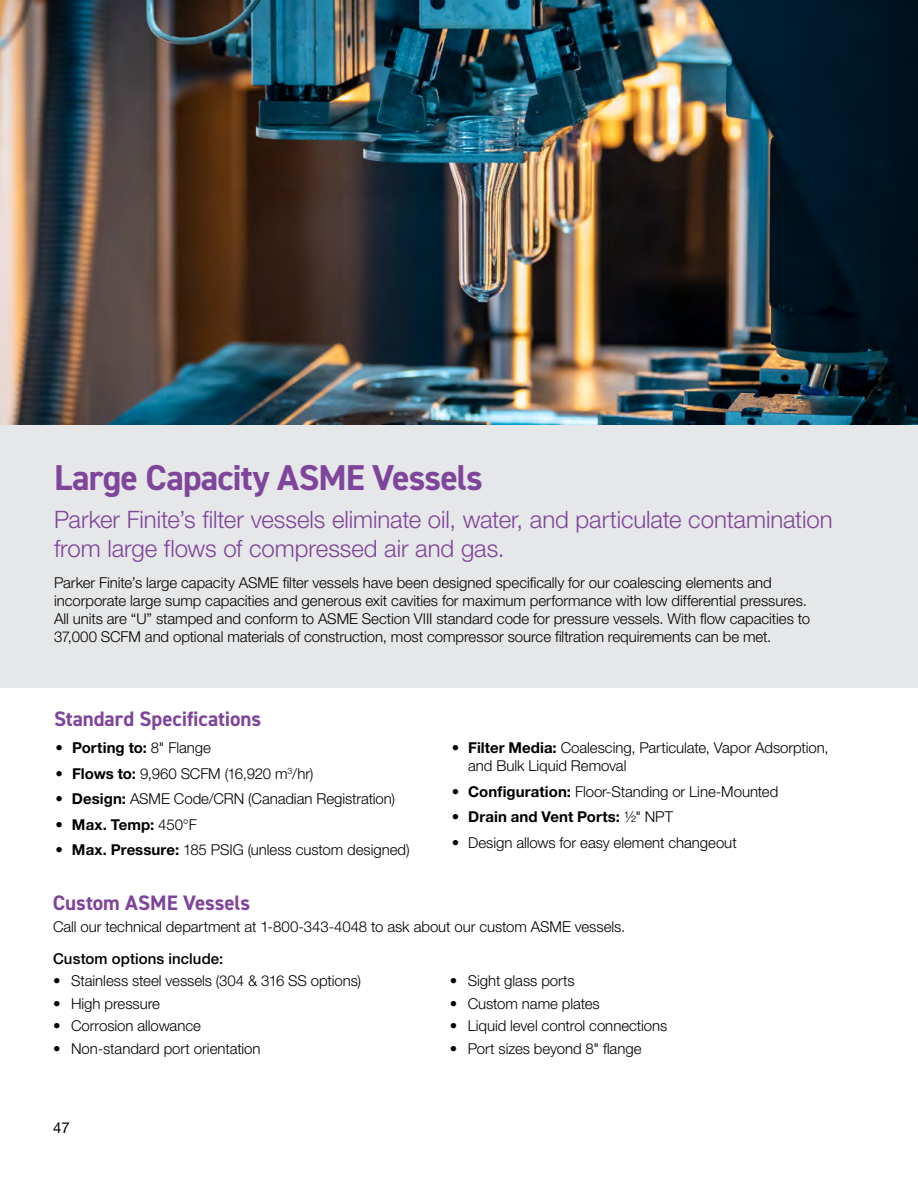
<style>
.page{position:relative;width:918px;height:1188px;background:#fff}
.page>*{position:absolute;margin:0;border:0;box-sizing:border-box;transform-origin:0 0}
.t1{font:700 36px "DIN2014";letter-spacing:-.025em;color:#7e459b}
.t2{font:300 24px/28.8px "Helvetica Neue LT Std";letter-spacing:-.005em;color:#7e459b}
.t3{font:700 21px "DIN2014";letter-spacing:-.005em;color:#7e459b}
.t4{font:300 15px/18px "Helvetica Neue LT Std";letter-spacing:-.005em;color:#000}
.t5{font:700 15px "Helvetica Neue LT Std";letter-spacing:.005em;color:#000}
.t6{font:500 15px "Helvetica Neue LT Std";letter-spacing:.005em;color:#000}
.t7{font:15px "Helvetica Neue LT Std";color:#000}
.s1{font-weight:300}
.s2{font-weight:700}
</style>
<div class="page">
<img style="left:0;top:0;width:918px;height:425px">
<div style="left:0;top:425px;width:918px;height:263px;background:#e6e7e8"></div>
<h1 class="t1" style="left:54px;top:454px;width:430px">Large Capacity ASME Vessels</h1>
<h2 class="t2" style="left:54px;top:504px;width:780px">Parker Finite’s filter vessels eliminate oil, water, and particulate contamination from large flows of compressed air and gas.</h2>
<p class="t4" style="left:54px;top:574px;width:758px">Parker Finite’s large capacity ASME filter vessels have been designed specifically for our coalescing elements and incorporate large sump capacities and generous exit cavities for maximum performance with low differential pressures.<br>All units are “U” stamped and conform to ASME Section VIII standard code for pressure vessels. With flow capacities to 37,000 SCFM and optional materials of construction, most compressor source filtration requirements can be met.</p>
<h3 class="t3" style="left:54px;top:705px;width:209px">Standard Specifications</h3>
<p class="t5" style="left:56px;top:739px;width:157px"><span class="s1">•</span> Porting to: <span class="s1">8" Flange</span></p>
<p class="t4" style="left:56px;top:764px;width:260px">• <span class="s2">Flows to:</span> 9,960 SCFM (16,920 m<sup>3</sup>/hr)</p>
<p class="t4" style="left:55px;top:790px;width:341px">• <span class="s2">Design:</span> ASME Code/CRN (Canadian Registration)</p>
<p class="t5" style="left:55px;top:815px;width:143px"><span class="s1">•</span> Max. Temp: <span class="s1">450°F</span></p>
<p class="t4" style="left:55px;top:841px;width:356px">• <span class="s2">Max. Pressure:</span> 185 PSIG (unless custom designed)</p>
<p class="t4" style="left:468px;top:739px;width:362px;text-indent:-16px">• <span class="s2">Filter Media:</span> Coalescing, Particulate, Vapor Adsorption, and Bulk Liquid Removal</p>
<p class="t4" style="left:452px;top:782px;width:328px">• <span class="s2">Configuration:</span> Floor-Standing or Line-Mounted</p>
<p class="t5" style="left:452px;top:808px;width:223px"><span class="s1">•</span> Drain and Vent Ports: <span class="s1">½" NPT</span></p>
<p class="t4" style="left:452px;top:833px;width:287px">• Design allows for easy element changeout</p>
<h3 class="t3" style="left:53px;top:889px;width:199px">Custom ASME Vessels</h3>
<p class="t4" style="left:53px;top:918px;width:574px">Call our technical department at 1-800-343-4048 to ask about our custom ASME vessels.</p>
<p class="t6" style="left:53px;top:950px;width:172px">Custom options include:</p>
<p class="t4" style="left:53px;top:972px;width:310px">• Stainless steel vessels (304 &amp; 316 SS options)</p>
<p class="t4" style="left:53px;top:994px;width:109px">• High pressure</p>
<p class="t4" style="left:53px;top:1017px;width:149px">• Corrosion allowance</p>
<p class="t4" style="left:53px;top:1039px;width:209px">• Non-standard port orientation</p>
<p class="t4" style="left:450px;top:972px;width:127px">• Sight glass ports</p>
<p class="t4" style="left:450px;top:994px;width:152px">• Custom name plates</p>
<p class="t4" style="left:450px;top:1017px;width:219px">• Liquid level control connections</p>
<p class="t4" style="left:450px;top:1039px;width:193px">• Port sizes beyond 8" flange</p>
<p class="t7" style="left:53px;top:1118px;width:18px">47</p>
</div>
